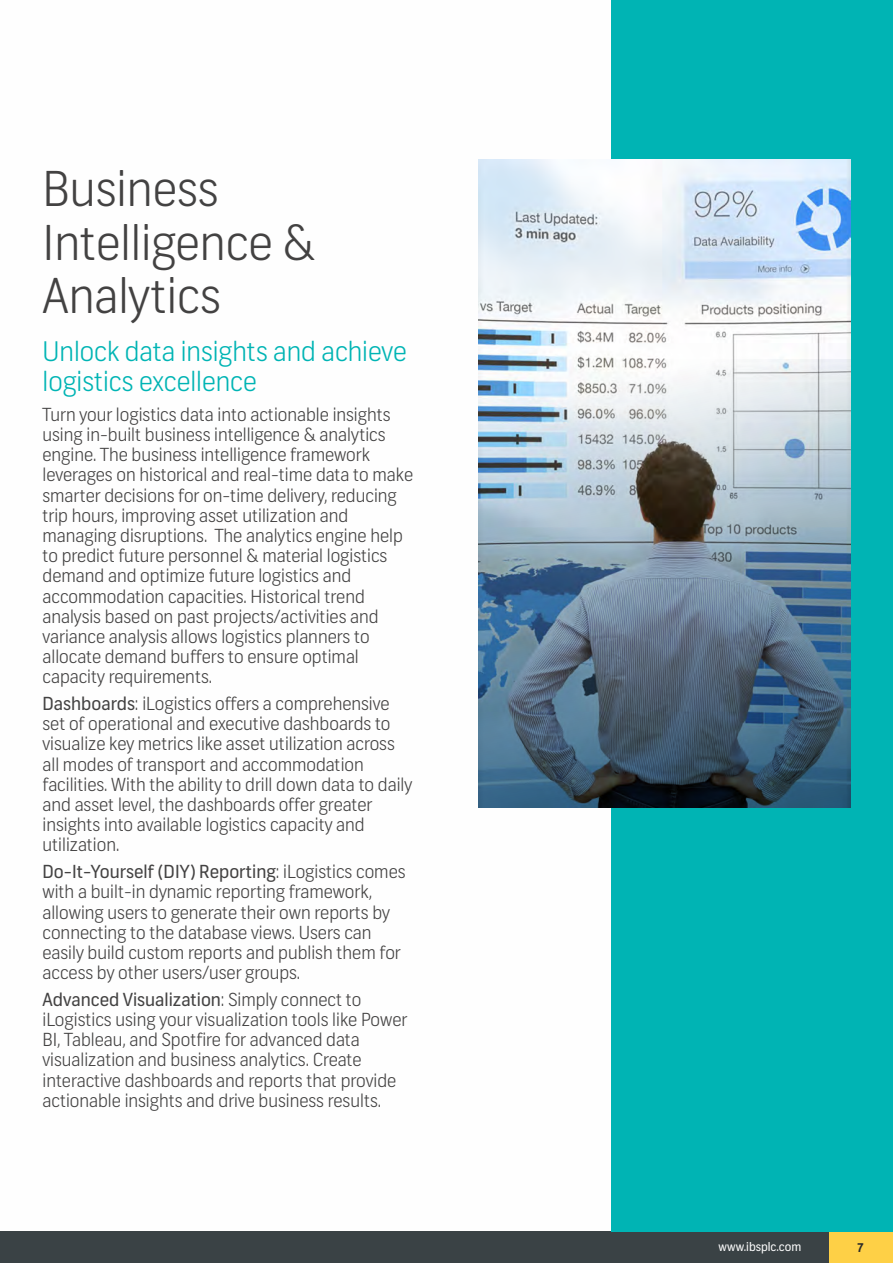
<style>
.page{position:relative;width:893px;height:1263px;background:#fff}
.page>*{position:absolute;margin:0;border:0;box-sizing:border-box;transform-origin:0 0}
.t1{font:300 48px/53.8px "Frank";color:#434242}
.t2{font:300 27px/30.3px "Frank";color:#00b4b4}
.t3{font:300 18px/20.1px "Frank";color:#434242}
.t4{font:12px "Frank";color:#fefefe}
.t5{font:700 12px "Frank";color:#2b2a29}
.s1{font-weight:400}
</style>
<div class="page">
<div style="left:0;top:1232px;width:829px;height:31px;background:#3a4245"></div>
<div style="left:829px;top:1232px;width:64px;height:31px;background:#fed046"></div>
<div style="left:612px;top:0;width:281px;height:1232px;background:#00b4b4"></div>
<img style="left:478px;top:159px;width:372px;height:200px">
<img style="left:478px;top:359px;width:372px;height:448px">
<h1 class="t1" style="left:42px;top:167px;width:274px">Business<br>Intelligence &amp;<br>Analytics</h1>
<h2 class="t2" style="left:43px;top:339px;width:366px">Unlock data insights and achieve logistics excellence</h2>
<p class="t3" style="left:43px;top:406px;width:372px">Turn your logistics data into actionable insights using in-built business intelligence &amp; analytics engine. The business intelligence framework leverages on historical and real-time data to make smarter decisions for on-time delivery, reducing trip hours, improving asset utilization and managing disruptions. The analytics engine help to predict future personnel &amp; material logistics demand and optimize future logistics and accommodation capacities. Historical trend analysis based on past projects/activities and variance analysis allows logistics planners to allocate demand buffers to ensure optimal capacity requirements.</p>
<p class="t3" style="left:42px;top:695px;width:371px"><span class="s1">Dashboards</span>: iLogistics offers a comprehensive set of operational and executive dashboards to visualize key metrics like asset utilization across all modes of transport and accommodation facilities. With the ability to drill down data to daily and asset level, the dashboards offer greater insights into available logistics capacity and utilization.</p>
<p class="t3" style="left:42px;top:864px;width:365px"><span class="s1">Do-It-Yourself (DIY) Reporting</span>: iLogistics comes with a built-in dynamic reporting framework, allowing users to generate their own reports by connecting to the database views. Users can easily build custom reports and publish them for access by other users/user groups.</p>
<p class="t3" style="left:42px;top:991px;width:366px"><span class="s1">Advanced Visualization</span>: Simply connect to iLogistics using your visualization tools like Power BI, Tableau, and Spotfire for advanced data visualization and business analytics. Create interactive dashboards and reports that provide actionable insights and drive business results.</p>
<p class="t4" style="left:718px;top:1241px;width:84px">www.ibsplc.com</p>
<p class="t5" style="left:857px;top:1243px;width:8px">7</p>
</div>
